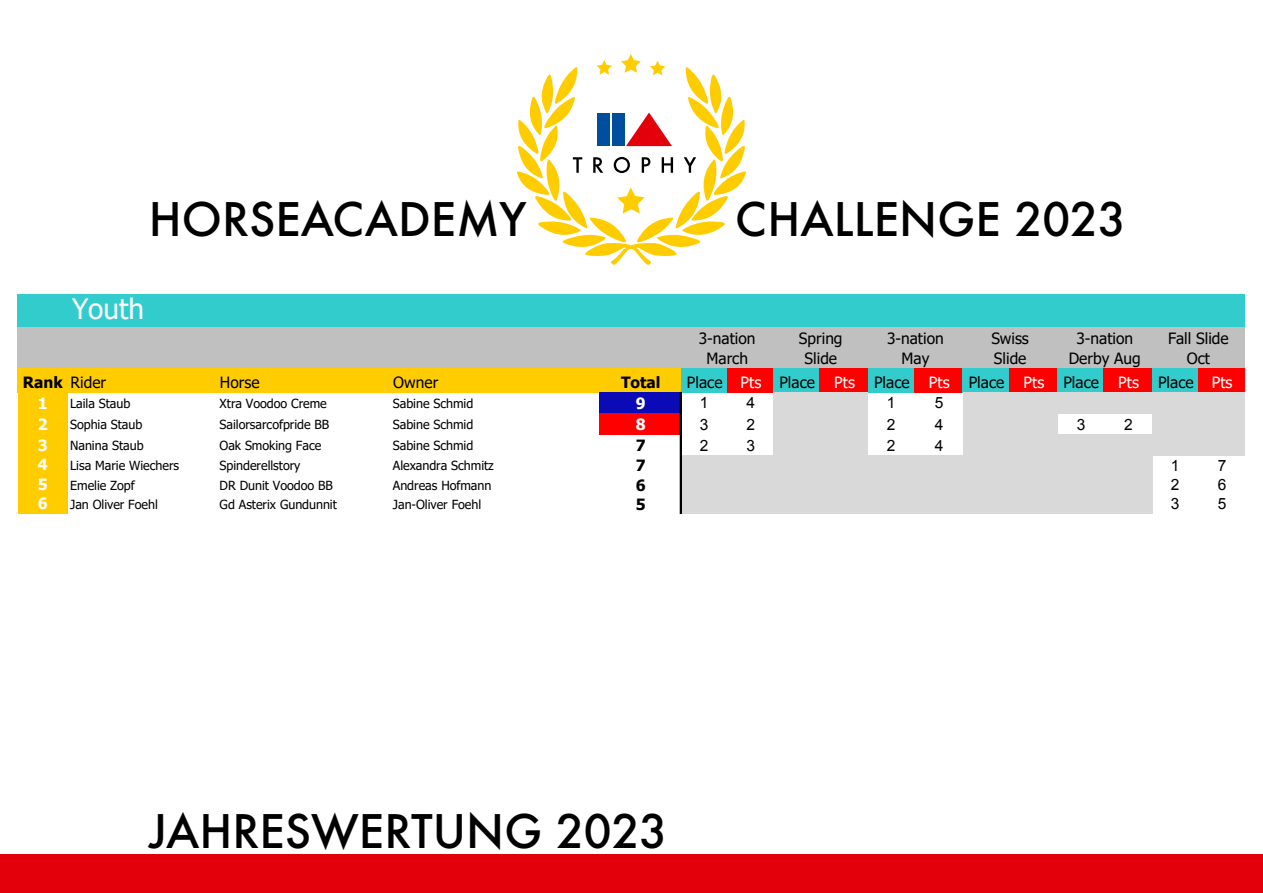
<style>
.page{position:relative;width:1263px;height:893px;background:#fff}
.page>*{position:absolute;margin:0;border:0;box-sizing:border-box;transform-origin:0 0}
.t1{font:500 45px "Futura";color:#000}
.t2{font:28.05px "Tahoma";color:#fff}
.t3{font:15.6px/20.2px "Tahoma";color:#000;text-align:center}
.t4{font:15.6px "Arial";color:#000}
.t5{font:700 15.6px "Tahoma";color:#000}
.t6{font:700 15.6px "Tahoma";color:#fff}
.t7{font:12.6px "Tahoma";letter-spacing:-.005em;color:#000}
.s1{font-weight:700}
.s2{color:#fff}
</style>
<div class="page">
<div style="left:18px;top:294px;width:1227px;height:34px;background:#3cc"></div>
<div style="left:18px;top:327px;width:1227px;height:41px;background:#c0c0c0"></div>
<div style="left:18px;top:368px;width:663px;height:24px;background:#fc0"></div>
<div style="left:681px;top:368px;width:46px;height:24px;background:#3cc"></div>
<div style="left:727px;top:368px;width:46px;height:24px;background:#f00"></div>
<div style="left:773px;top:368px;width:47px;height:24px;background:#3cc"></div>
<div style="left:819px;top:368px;width:49px;height:24px;background:#f00"></div>
<div style="left:868px;top:368px;width:46px;height:24px;background:#3cc"></div>
<div style="left:914px;top:368px;width:49px;height:24px;background:#f00"></div>
<div style="left:963px;top:368px;width:46px;height:24px;background:#3cc"></div>
<div style="left:1009px;top:368px;width:48px;height:24px;background:#f00"></div>
<div style="left:1057px;top:368px;width:47px;height:24px;background:#3cc"></div>
<div style="left:1103px;top:368px;width:49px;height:24px;background:#f00"></div>
<div style="left:1152px;top:368px;width:46px;height:24px;background:#3cc"></div>
<div style="left:1198px;top:368px;width:47px;height:24px;background:#f00"></div>
<div style="left:18px;top:392px;width:50px;height:22px;background:#fc0"></div>
<div style="left:599px;top:392px;width:82px;height:22px;background:#0a0ab6"></div>
<div style="left:773px;top:392px;width:95px;height:22px;background:#d9d9d9"></div>
<div style="left:963px;top:392px;width:282px;height:22px;background:#d9d9d9"></div>
<div style="left:18px;top:413px;width:50px;height:22px;background:#fc0"></div>
<div style="left:599px;top:413px;width:82px;height:22px;background:#f00"></div>
<div style="left:773px;top:413px;width:95px;height:22px;background:#d9d9d9"></div>
<div style="left:963px;top:413px;width:94px;height:22px;background:#d9d9d9"></div>
<div style="left:1152px;top:413px;width:93px;height:22px;background:#d9d9d9"></div>
<div style="left:18px;top:435px;width:50px;height:21px;background:#fc0"></div>
<div style="left:773px;top:435px;width:95px;height:21px;background:#d9d9d9"></div>
<div style="left:963px;top:435px;width:282px;height:21px;background:#d9d9d9"></div>
<div style="left:18px;top:456px;width:50px;height:58px;background:#fc0"></div>
<div style="left:681px;top:456px;width:471px;height:58px;background:#d9d9d9"></div>
<hr style="left:680px;top:392px;width:2px;height:122px;background:#000">
<svg style="left:517px;top:54px;width:229px;height:211px"></svg>
<div style="left:0;top:855px;width:1263px;height:38px;background:#e3000b"></div>
<h1 class="t1" style="left:149px;top:188px;width:379px">HORSEACADEMY</h1>
<h1 class="t1" style="left:735px;top:188px;width:392px">CHALLENGE 2023</h1>
<h2 class="t2" style="left:72px;top:290px;width:73px">Youth</h2>
<p class="t3" style="left:699px;top:329px;width:58px">3-nation<br>March</p>
<p class="t3" style="left:799px;top:329px;width:45px">Spring<br>Slide</p>
<p class="t3" style="left:1168px;top:329px;width:62px">Fall Slide<br>Oct</p>
<p class="t3" style="left:887px;top:329px;width:58px">3-nation<br>May</p>
<p class="t3" style="left:991px;top:329px;width:39px;text-align:left">Swiss<br>Slide</p>
<p class="t3" style="left:1069px;top:329px;width:74px">3-nation<br>Derby Aug</p>
<p class="t3" style="left:23px;top:373px;width:85px"><span class="s1">Rank</span> Rider</p>
<p class="t3" style="left:220px;top:373px;width:41px">Horse</p>
<p class="t3" style="left:393px;top:373px;width:47px">Owner</p>
<p class="t5" style="left:621px;top:371px;width:41px">Total</p>
<p class="t3" style="left:687px;top:373px;width:547px">Place <span class="s2">Pts</span> Place <span class="s2">Pts</span> Place <span class="s2">Pts</span> Place <span class="s2">Pts</span> Place <span class="s2">Pts</span> Place <span class="s2">Pts</span></p>
<p class="t6" style="left:38px;top:392px;width:11px">1</p>
<p class="t7" style="left:70px;top:395px;width:62px">Laila Staub</p>
<p class="t7" style="left:220px;top:395px;width:109px">Xtra Voodoo Creme</p>
<p class="t7" style="left:393px;top:395px;width:82px">Sabine Schmid</p>
<p class="t6" style="left:636px;top:392px;width:11px">9</p>
<p class="t4" style="left:700px;top:393px;width:10px">1</p>
<p class="t4" style="left:746px;top:393px;width:10px">4</p>
<p class="t4" style="left:887px;top:393px;width:10px">1</p>
<p class="t4" style="left:935px;top:393px;width:10px">5</p>
<p class="t6" style="left:38px;top:413px;width:11px">2</p>
<p class="t7" style="left:70px;top:416px;width:74px">Sophia Staub</p>
<p class="t7" style="left:220px;top:416px;width:111px">Sailorsarcofpride BB</p>
<p class="t7" style="left:393px;top:416px;width:82px">Sabine Schmid</p>
<p class="t6" style="left:636px;top:413px;width:11px">8</p>
<p class="t4" style="left:700px;top:414px;width:10px">3</p>
<p class="t4" style="left:746px;top:414px;width:10px">2</p>
<p class="t4" style="left:887px;top:414px;width:10px">2</p>
<p class="t4" style="left:935px;top:414px;width:10px">4</p>
<p class="t4" style="left:1077px;top:414px;width:10px">3</p>
<p class="t4" style="left:1124px;top:414px;width:10px">2</p>
<p class="t6" style="left:38px;top:435px;width:11px">3</p>
<p class="t7" style="left:70px;top:437px;width:75px">Nanina Staub</p>
<p class="t7" style="left:220px;top:437px;width:103px">Oak Smoking Face</p>
<p class="t7" style="left:393px;top:437px;width:82px">Sabine Schmid</p>
<p class="t5" style="left:636px;top:435px;width:11px">7</p>
<p class="t4" style="left:700px;top:435px;width:10px">2</p>
<p class="t4" style="left:746px;top:435px;width:10px">3</p>
<p class="t4" style="left:887px;top:435px;width:10px">2</p>
<p class="t4" style="left:935px;top:435px;width:10px">4</p>
<p class="t6" style="left:38px;top:454px;width:11px">4</p>
<p class="t7" style="left:70px;top:457px;width:111px">Lisa Marie Wiechers</p>
<p class="t7" style="left:220px;top:457px;width:82px">Spinderellstory</p>
<p class="t7" style="left:393px;top:457px;width:102px">Alexandra Schmitz</p>
<p class="t5" style="left:636px;top:455px;width:11px">7</p>
<p class="t4" style="left:1171px;top:455px;width:10px">1</p>
<p class="t4" style="left:1218px;top:455px;width:10px">7</p>
<p class="t6" style="left:38px;top:473px;width:11px">5</p>
<p class="t7" style="left:70px;top:476px;width:66px">Emelie Zopf</p>
<p class="t7" style="left:220px;top:476px;width:115px">DR Dunit Voodoo BB</p>
<p class="t7" style="left:393px;top:476px;width:100px">Andreas Hofmann</p>
<p class="t5" style="left:636px;top:474px;width:11px">6</p>
<p class="t4" style="left:1171px;top:474px;width:10px">2</p>
<p class="t4" style="left:1218px;top:474px;width:10px">6</p>
<p class="t6" style="left:38px;top:492px;width:11px">6</p>
<p class="t7" style="left:70px;top:496px;width:89px">Jan Oliver Foehl</p>
<p class="t7" style="left:220px;top:496px;width:119px">Gd Asterix Gundunnit</p>
<p class="t7" style="left:393px;top:496px;width:90px">Jan-Oliver Foehl</p>
<p class="t5" style="left:636px;top:493px;width:11px">5</p>
<p class="t4" style="left:1171px;top:494px;width:10px">3</p>
<p class="t4" style="left:1218px;top:494px;width:10px">5</p>
<h1 class="t1" style="left:149px;top:800px;width:520px">JAHRESWERTUNG 2023</h1>
</div>
